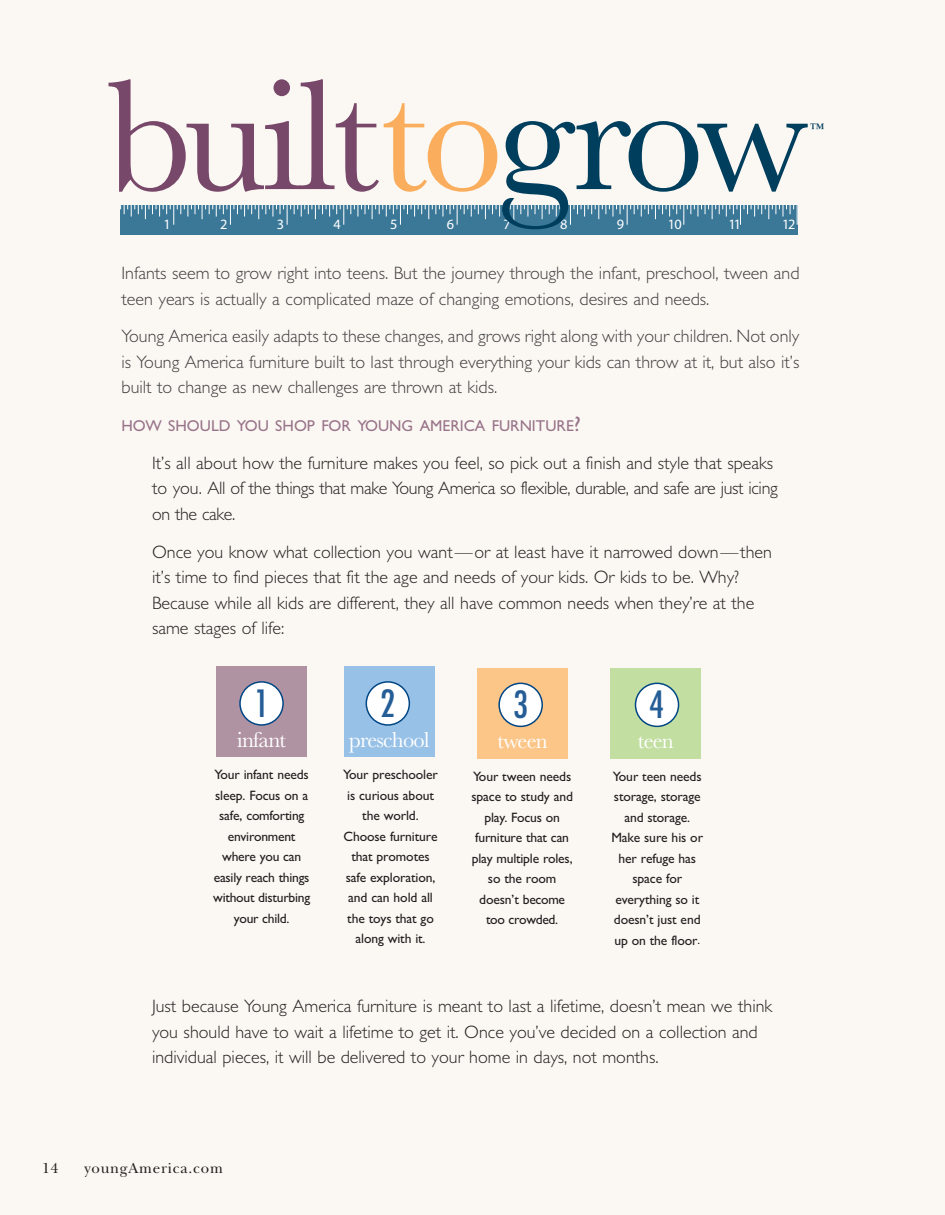
<style>
.page{position:relative;width:945px;height:1215px;background:#fbf8f3}
.page>*{position:absolute;margin:0;border:0;box-sizing:border-box;transform-origin:0 0}
.t1{font:163.5px "Baskerville";letter-spacing:-.035em;color:#78486a}
.t2{font:500 condensed 36.6px "Futura";color:#255d97}
.t3{font:22.5px "Baskerville";letter-spacing:-.035em;color:#fff}
.t4{font:300 18px/25.5px "Gentle Sans";color:#231f20}
.t5{font:300 18px/25.5px "Gentle Sans";color:#3e3e3f}
.t6{font:300 18px/25.5px "Gentle Sans";letter-spacing:-.02em;color:#231f20}
.t7{font:15.75px "Gentle Sans";color:#987389}
.t8{font:15px "New Baskerville";letter-spacing:.05em;color:#231f20}
.t9{font:14.4px "Baskerville";color:#003e5e}
.t10{font:14.25px "Myriad";color:#fff}
.t11{font:13.65px/20.5px "Gentle Sans";letter-spacing:-.01em;color:#231f20;text-align:center}
.s1{color:#faae5d}
.s2{color:#003e5e}
.s3{font-size:21px}
.s4{font-size:12px}
</style>
<div class="page">
<div style="left:217px;top:666px;width:90px;height:91px;background:#b093a3"></div>
<div style="left:345px;top:666px;width:90px;height:91px;background:#97c1e7"></div>
<div style="left:477px;top:668px;width:91px;height:90px;background:#fcc689"></div>
<div style="left:610px;top:668px;width:91px;height:90px;background:#c2dea1"></div>
<svg style="left:239px;top:681px;width:45px;height:45px"></svg>
<svg style="left:366px;top:681px;width:44px;height:45px"></svg>
<svg style="left:498px;top:683px;width:45px;height:44px"></svg>
<svg style="left:635px;top:683px;width:44px;height:44px"></svg>
<div style="left:120px;top:205px;width:678px;height:29px;background:#3b7898"></div>
<svg style="left:120px;top:205px;width:678px;height:20px"></svg>
<h1 class="t1" style="left:106px;top:40px;width:703px">built<span class="s1">to</span><span class="s2">grow</span></h1>
<p class="t9" style="left:810px;top:120px;width:16px">™</p>
<p class="t10" style="left:163px;top:217px;width:9px">1</p>
<p class="t10" style="left:220px;top:217px;width:9px">2</p>
<p class="t10" style="left:277px;top:217px;width:9px">3</p>
<p class="t10" style="left:333px;top:217px;width:9px">4</p>
<p class="t10" style="left:390px;top:217px;width:9px">5</p>
<p class="t10" style="left:447px;top:217px;width:9px">6</p>
<p class="t10" style="left:504px;top:217px;width:9px">7</p>
<p class="t10" style="left:560px;top:217px;width:9px">8</p>
<p class="t10" style="left:617px;top:217px;width:9px">9</p>
<p class="t10" style="left:668px;top:217px;width:15px">10</p>
<p class="t10" style="left:728px;top:217px;width:14px">11</p>
<p class="t10" style="left:782px;top:217px;width:15px">12</p>
<h3 class="t5" style="left:122px;top:260px;width:680px">Infants seem to grow right into teens. But the journey through the infant, preschool, tween and teen years is actually a complicated maze of changing emotions, desires and needs.</h3>
<p class="t5" style="left:122px;top:323px;width:679px;text-align:justify">Young America easily adapts to these changes, and grows right along with your children. Not only is Young America furniture built to last through everything your kids can throw at it, but also it’s built to change as new challenges are thrown at kids.</p>
<p class="t7" style="left:122px;top:417px;width:461px">HOW SHOULD YOU SHOP FOR YOUNG AMERICA FURNITURE<span class="s3">?</span></p>
<h3 class="t6" style="left:152px;top:450px;width:627px">It’s all about how the furniture makes you feel, so pick out a finish and style that speaks to you. All of the things that make Young America so flexible, durable, and safe are just icing on the cake.</h3>
<p class="t4" style="left:152px;top:539px;width:621px">Once you know what collection you want—or at least have it narrowed down—then it’s time to find pieces that fit the age and needs of your kids. Or kids to be. Why?<br>Because while all kids are different, they all have common needs when they’re at the same stages of life:</p>
<h2 class="t2" style="left:254px;top:680px;width:17px">1</h2>
<h2 class="t2" style="left:380px;top:680px;width:17px">2</h2>
<h2 class="t2" style="left:513px;top:681px;width:17px">3</h2>
<h2 class="t2" style="left:649px;top:681px;width:17px">4</h2>
<h3 class="t3" style="left:237px;top:726px;width:51px">infant</h3>
<h3 class="t3" style="left:349px;top:726px;width:82px">preschool</h3>
<h3 class="t3" style="left:498px;top:728px;width:52px">tween</h3>
<h3 class="t3" style="left:638px;top:728px;width:37px">teen</h3>
<p class="t11" style="left:213px;top:764px;width:98px">Your infant needs sleep. Focus on a safe, comforting environment where you can easily reach things without disturbing your child.</p>
<p class="t11" style="left:343px;top:764px;width:96px">Your preschooler is curious about the world.<br>Choose furniture that promotes safe exploration, and can hold all the toys that go along with it.</p>
<p class="t11" style="left:471px;top:766px;width:103px">Your tween needs space to study and play. Focus on furniture that can play multiple roles, so the room doesn’t become too crowded.</p>
<p class="t11" style="left:612px;top:766px;width:93px">Your teen needs storage, storage and storage.<br>Make sure his or her refuge has space for everything so it doesn’t just end up on the floor<span class="s4">.</span></p>
<p class="t4" style="left:152px;top:993px;width:622px">Just because Young America furniture is meant to last a lifetime, doesn’t mean we think you should have to wait a lifetime to get it. Once you’ve decided on a collection and individual pieces, it will be delivered to your home in days, not months.</p>
<p class="t8" style="left:42px;top:1159px;width:18px">14</p>
<p class="t8" style="left:84px;top:1159px;width:140px">youngAmerica.com</p>
</div>
